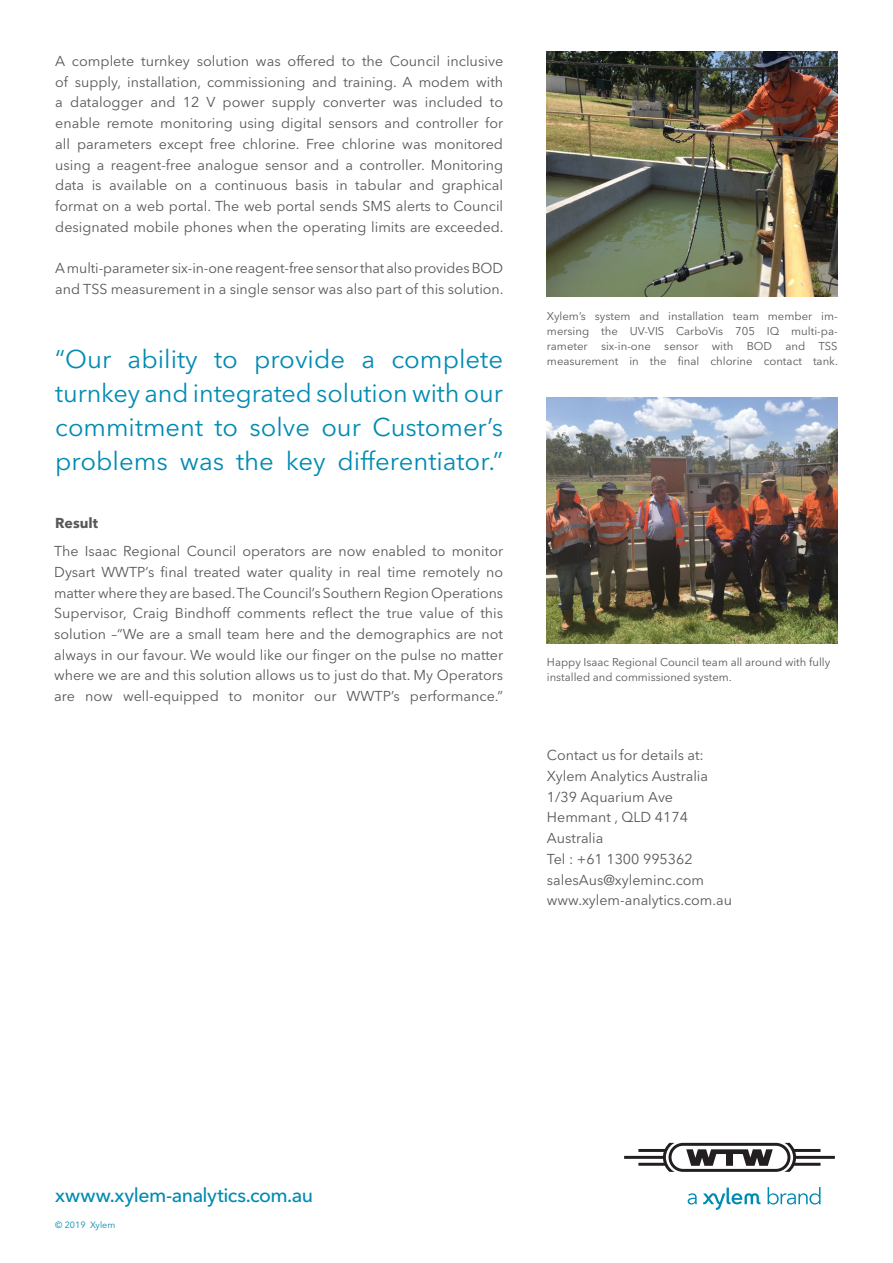
<style>
.page{position:relative;width:893px;height:1263px;background:#fff}
.page>*{position:absolute;margin:0;border:0;box-sizing:border-box;transform-origin:0 0}
.CS_Call-out{font:25.5px/34px "Avenir Next LT Pro";color:#008bb3;text-align:justify}
.Basic_Formatting{font:500 19.5px "Avenir Next LT Pro";letter-spacing:.005em;color:#008bb3}
.Body_text{font:14.25px/20.7px "Avenir Next LT Pro";color:#57585a;text-align:justify}
.Body_text-2{font:700 14.25px "Avenir Next LT Pro";color:#57585a}
.small_body_text{font:11.25px/15px "Avenir Next LT Pro";color:#57585a;text-align:justify}
.Legal_text{font:9px "Avenir Next LT Pro";color:#008bb3}
</style>
<div class="page">
<img style="left:547px;top:51px;width:291px;height:245px">
<img style="left:547px;top:398px;width:291px;height:245px">
<svg style="left:688px;top:1187px;width:132px;height:23px"></svg>
<svg style="left:624px;top:1143px;width:211px;height:29px"></svg>
<p class="Body_text" style="left:55px;top:51px;width:450px">A complete turnkey solution was offered to the Council inclusive of supply, installation, commissioning and training. A modem with a datalogger and 12 V power supply converter was included to enable remote monitoring using digital sensors and controller for all parameters except free chlorine. Free chlorine was monitored using a reagent-free analogue sensor and a controller. Monitoring data is available on a continuous basis in tabular and graphical format on a web portal. The web portal sends SMS alerts to Council designated mobile phones when the operating limits are exceeded.</p>
<p class="Body_text" style="left:55px;top:258px;width:450px">A multi-parameter six-in-one reagent-free sensor that also provides BOD and TSS measurement in a single sensor was also part of this solution.</p>
<p class="CS_Call-out" style="left:55px;top:342px;width:449px">“Our ability to provide a complete turnkey and integrated solution with our commitment to solve our Customer’s problems was the key differentiator.”</p>
<p class="Body_text-2" style="left:55px;top:514px;width:44px">Result</p>
<p class="Body_text" style="left:54px;top:541px;width:450px">The Isaac Regional Council operators are now enabled to monitor Dysart WWTP’s final treated water quality in real time remotely no matter where they are based. The Council’s Southern Region Operations Supervisor, Craig Bindhoff comments reflect the true value of this solution –“We are a small team here and the demographics are not always in our favour. We would like our finger on the pulse no matter where we are and this solution allows us to just do that. My Operators are now well-equipped to monitor our WWTP’s performance.”</p>
<p class="small_body_text" style="left:547px;top:308px;width:293px">Xylem’s system and installation team member im&shy;mersing the UV-VIS CarboVis 705 IQ multi-pa&shy;rameter six-in-one sensor with BOD and TSS measurement in the final chlorine contact tank.</p>
<p class="small_body_text" style="left:547px;top:655px;width:285px">Happy Isaac Regional Council team all around with fully installed and commissioned system.</p>
<p class="Body_text" style="left:547px;top:745px;width:158px">Contact us for details at:</p>
<p class="Body_text" style="left:547px;top:766px;width:163px">Xylem Analytics Australia</p>
<p class="Body_text" style="left:547px;top:786px;width:128px">1/39 Aquarium Ave</p>
<p class="Body_text" style="left:547px;top:807px;width:143px">Hemmant , QLD 4174</p>
<p class="Body_text" style="left:547px;top:828px;width:187px;text-align:left">Australia<br>Tel : +61 1300 995362 salesAus@xyleminc.com www.xylem-analytics.com.au</p>
<p class="Basic_Formatting" style="left:55px;top:1183px;width:259px">xwww.xylem-analytics.com.au</p>
<p class="Legal_text" style="left:55px;top:1220px;width:62px">© 2019 Xylem</p>
</div>
